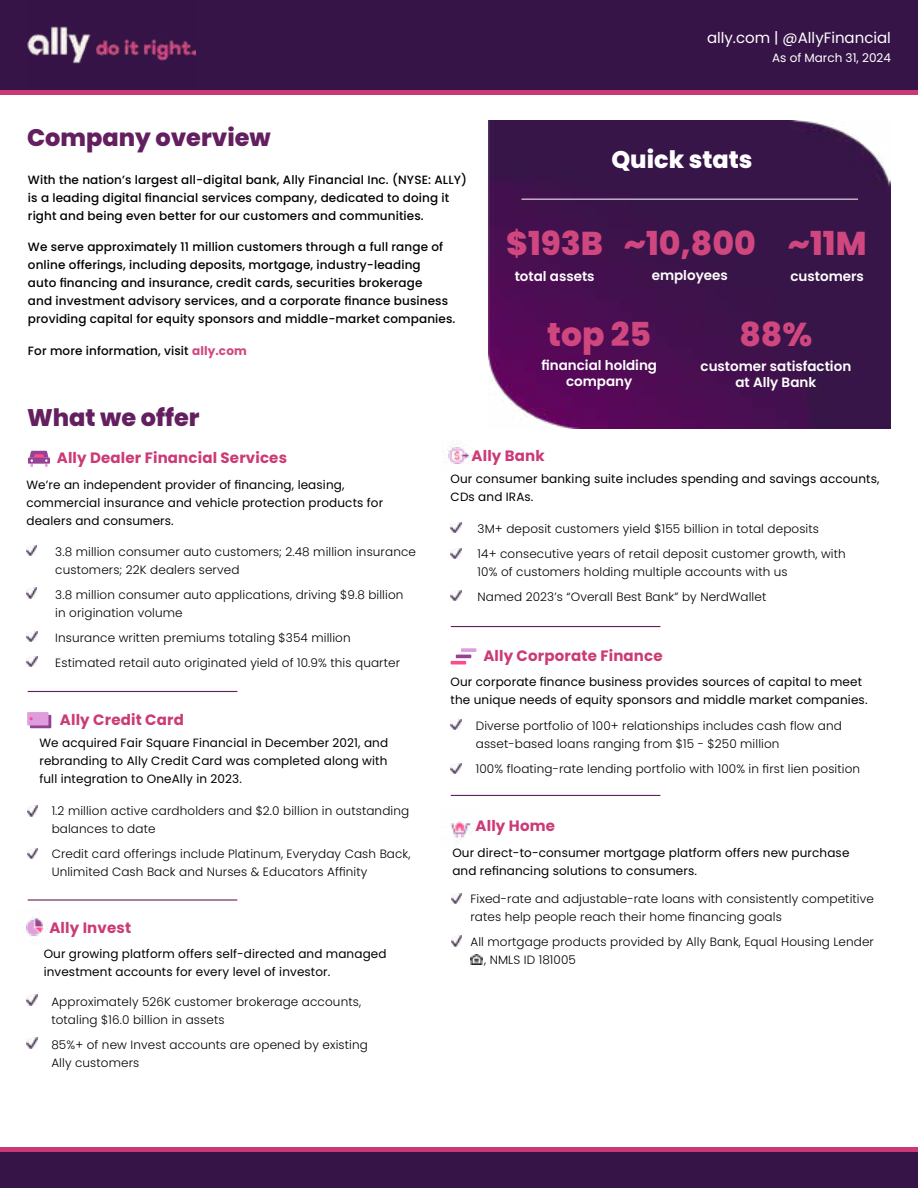
<style>
.page{position:relative;width:918px;height:1188px;background:#fff}
.page>*{position:absolute;margin:0;border:0;box-sizing:border-box;transform-origin:0 0}
.t1{font:800 33px "Poppins";color:#d0477f}
.t2{font:800 24px "Poppins";color:#631f5f}
.t3{font:800 24px "Poppins";color:#fff}
.t4{font:700 15px "Poppins";letter-spacing:.01em;color:#cc3a75}
.t5{font:15px "Poppins";color:#fff}
.t6{font:600 13.5px/16.2px "Poppins";color:#fff;text-align:center}
.t7{font:300 12px/18px "Poppins";letter-spacing:.01em;color:#000}
.t8{font:12px/18px "Poppins";letter-spacing:.01em;color:#000}
.t9{font:500 12px/18px "Poppins";letter-spacing:.01em;color:#000}
.t10{font:12px "Poppins";color:#fff}
.s1{font-weight:700;color:#d0477f}
</style>
<div class="page">
<img style="left:489px;top:120px;width:402px;height:309px">
<div style="left:0;top:0;width:918px;height:90px;background:#371447"></div>
<img style="left:27px;top:26px;width:168px;height:38px">
<div style="left:0;top:1152px;width:918px;height:36px;background:#371447"></div>
<svg style="left:470px;top:954px;width:13px;height:10px"></svg>
<div style="left:0;top:90px;width:918px;height:5px;background:#cb3974"></div>
<svg style="left:451px;top:522px;width:10px;height:11px"></svg>
<svg style="left:451px;top:548px;width:10px;height:11px"></svg>
<svg style="left:451px;top:590px;width:10px;height:11px"></svg>
<svg style="left:27px;top:1038px;width:10px;height:10px"></svg>
<svg style="left:27px;top:995px;width:10px;height:11px"></svg>
<svg style="left:451px;top:893px;width:11px;height:11px"></svg>
<svg style="left:451px;top:935px;width:11px;height:11px"></svg>
<svg style="left:451px;top:719px;width:10px;height:11px"></svg>
<svg style="left:451px;top:763px;width:10px;height:11px"></svg>
<svg style="left:26px;top:545px;width:11px;height:11px"></svg>
<svg style="left:26px;top:588px;width:11px;height:10px"></svg>
<div style="left:0;top:1147px;width:918px;height:5px;background:#cb3974"></div>
<hr style="left:451px;top:661px;width:15px;height:3px;background:#ff4a8c">
<hr style="left:456px;top:655px;width:15px;height:3px;background:#944294">
<svg style="left:461px;top:648px;width:16px;height:4px"></svg>
<svg style="left:28px;top:451px;width:22px;height:16px"></svg>
<svg style="left:27px;top:631px;width:10px;height:11px"></svg>
<svg style="left:27px;top:656px;width:10px;height:11px"></svg>
<svg style="left:27px;top:805px;width:11px;height:11px"></svg>
<svg style="left:27px;top:848px;width:11px;height:11px"></svg>
<svg style="left:30px;top:715px;width:21px;height:13px"></svg>
<div style="left:27px;top:712px;width:22px;height:13px;background:#de9ede"></div>
<img style="left:443px;top:443px;width:29px;height:21px">
<img style="left:450px;top:821px;width:24px;height:19px">
<img style="left:26px;top:916px;width:22px;height:20px">
<hr style="left:28px;top:899px;width:209px;height:2px;background:#631f5f">
<hr style="left:28px;top:691px;width:209px;height:1px;background:#631f5f">
<hr style="left:451px;top:626px;width:209px;height:1px;background:#631f5f">
<hr style="left:451px;top:795px;width:209px;height:1px;background:#631f5f">
<hr style="left:522px;top:199px;width:336px;height:1px;background:#fff">
<h2 class="t2" style="left:27px;top:123px;width:245px">Company overview</h2>
<p class="t9" style="left:28px;top:171px;width:441px">With the nation’s largest all-digital bank, Ally Financial Inc. (NYSE: ALLY) is a leading digital financial services company, dedicated to doing it right and being even better for our customers and communities.</p>
<p class="t9" style="left:28px;top:238px;width:429px">We serve approximately 11 million customers through a full range of online offerings, including deposits, mortgage, industry-leading<br>auto financing and insurance, credit cards, securities brokerage<br>and investment advisory services, and a corporate finance business providing capital for equity sponsors and middle-market companies.</p>
<p class="t9" style="left:28px;top:342px;width:220px">For more information, visit <span class="s1">ally.com</span></p>
<p class="t5" style="left:707px;top:29px;width:185px">ally.com | @AllyFinancial</p>
<p class="t10" style="left:772px;top:51px;width:120px">As of March 31, 2024</p>
<h2 class="t3" style="left:611px;top:145px;width:143px">Quick stats</h2>
<h1 class="t1" style="left:506px;top:225px;width:98px">$193B</h1>
<p class="t6" style="left:515px;top:268px;width:82px">total assets</p>
<h1 class="t1" style="left:624px;top:224px;width:133px">~10,800</h1>
<p class="t6" style="left:652px;top:267px;width:78px">employees</p>
<h1 class="t1" style="left:788px;top:224px;width:80px">~11M</h1>
<p class="t6" style="left:790px;top:268px;width:75px">customers</p>
<h1 class="t1" style="left:547px;top:316px;width:106px">top 25</h1>
<p class="t6" style="left:541px;top:357px;width:117px">financial holding company</p>
<h1 class="t1" style="left:739px;top:315px;width:74px">88%</h1>
<p class="t6" style="left:701px;top:358px;width:152px">customer satisfaction at Ally Bank</p>
<h2 class="t2" style="left:27px;top:403px;width:174px">What we offer</h2>
<p class="t4" style="left:57px;top:449px;width:232px">Ally Dealer Financial Services</p>
<p class="t8" style="left:26px;top:476px;width:358px">We’re an independent provider of financing, leasing, commercial insurance and vehicle protection products for dealers and consumers.</p>
<p class="t7" style="left:55px;top:543px;width:362px">3.8 million consumer auto customers; 2.48 million insurance customers; 22K dealers served</p>
<p class="t7" style="left:55px;top:586px;width:350px">3.8 million consumer auto applications, driving $9.8 billion in origination volume</p>
<p class="t7" style="left:55px;top:625px;width:346px;line-height:24.8px">Insurance written premiums totaling $354 million<br>Estimated retail auto originated yield of 10.9% this quarter</p>
<p class="t4" style="left:60px;top:711px;width:126px">Ally Credit Card</p>
<p class="t8" style="left:39px;top:734px;width:350px;text-align:justify">We acquired Fair Square Financial in December 2021, and rebranding to Ally Credit Card was completed along with full integration to OneAlly in 2023.</p>
<p class="t7" style="left:52px;top:802px;width:359px">1.2 million active cardholders and $2.0 billion in outstanding balances to date</p>
<p class="t7" style="left:52px;top:845px;width:360px">Credit card offerings include Platinum, Everyday Cash Back,<br>Unlimited Cash Back and Nurses &amp; Educators Affinity</p>
<p class="t4" style="left:49px;top:919px;width:83px">Ally Invest</p>
<p class="t8" style="left:44px;top:945px;width:344px">Our growing platform offers self-directed and managed investment accounts for every level of investor.</p>
<p class="t7" style="left:51px;top:993px;width:311px">Approximately 526K customer brokerage accounts, totaling $16.0 billion in assets</p>
<p class="t7" style="left:51px;top:1036px;width:318px">85%+ of new Invest accounts are opened by existing<br>Ally customers</p>
<p class="t4" style="left:472px;top:447px;width:75px">Ally Bank</p>
<p class="t8" style="left:451px;top:470px;width:430px">Our consumer banking suite includes spending and savings accounts,<br>CDs and IRAs.</p>
<p class="t7" style="left:478px;top:517px;width:370px;line-height:24.8px">3M+ deposit customers yield $155 billion in total deposits<br>14+ consecutive years of retail deposit customer growth, with</p>
<p class="t7" style="left:478px;top:560px;width:312px;line-height:24.8px">10% of customers holding multiple accounts with us<br>Named 2023’s “Overall Best Bank” by NerdWallet</p>
<p class="t4" style="left:483px;top:647px;width:181px">Ally Corporate Finance</p>
<p class="t8" style="left:451px;top:673px;width:418px">Our corporate finance business provides sources of capital to meet the unique needs of equity sponsors and middle market companies.</p>
<p class="t7" style="left:476px;top:717px;width:368px">Diverse portfolio of 100+ relationships includes cash flow and asset-based loans ranging from $15 - $250 million</p>
<p class="t7" style="left:476px;top:760px;width:386px">100% floating-rate lending portfolio with 100% in first lien position</p>
<p class="t4" style="left:476px;top:817px;width:81px">Ally Home</p>
<p class="t8" style="left:452px;top:843px;width:399px">Our direct-to-consumer mortgage platform offers new purchase and refinancing solutions to consumers.</p>
<p class="t7" style="left:471px;top:890px;width:405px">Fixed-rate and adjustable-rate loans with consistently competitive rates help people reach their home financing goals</p>
<p class="t7" style="left:484px;top:933px;width:391px;text-indent:-14px">All mortgage products provided by Ally Bank, Equal Housing Lender , NMLS ID 181005</p>
</div>
